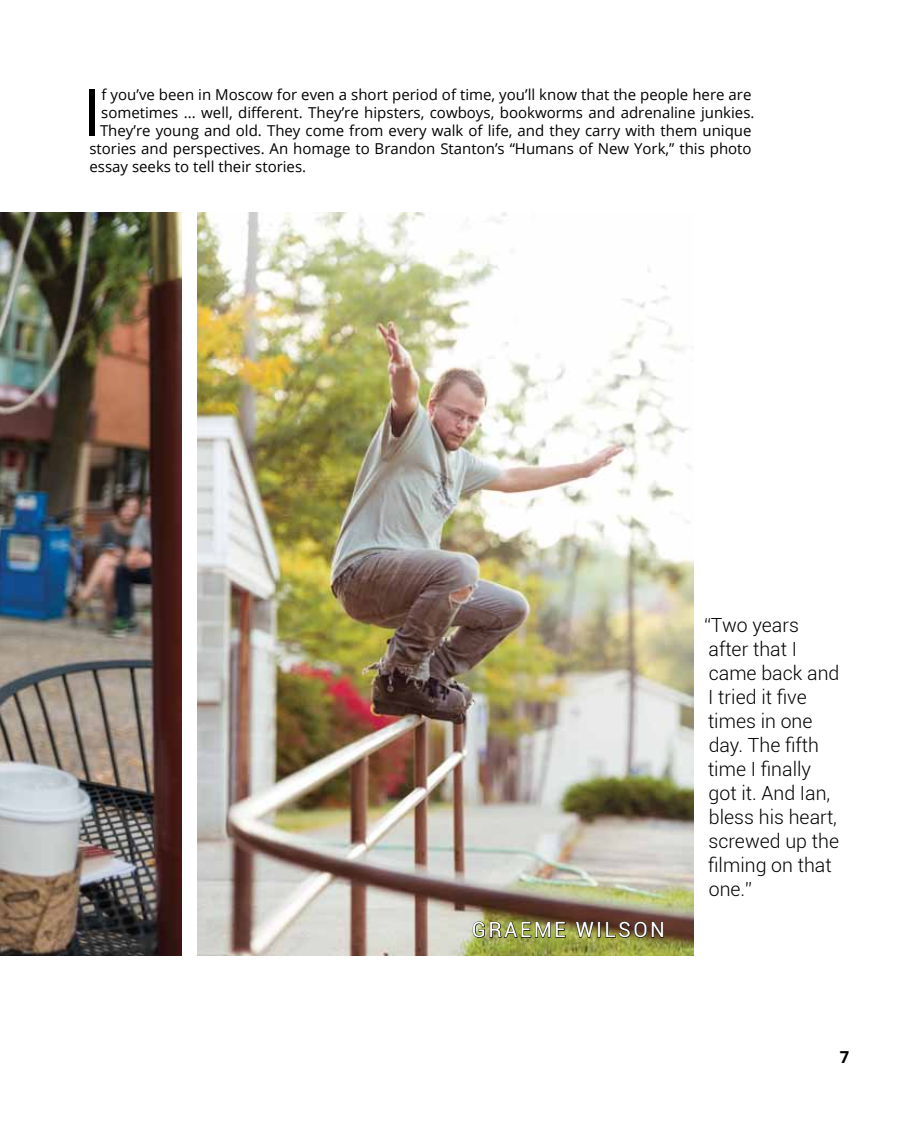
<style>
.page{position:relative;width:905px;height:1121px;background:#fff}
.page>*{position:absolute;margin:0;border:0;box-sizing:border-box;transform-origin:0 0}
.t1{font:65.4px "Open Sans";color:#000}
.t2{font:21px "Roboto";letter-spacing:.11em;color:#fff}
.t3{font:300 19.5px/24px "Roboto";color:#000}
.t4{font:700 16.5px "Open Sans";color:#000}
.t5{font:15px "Open Sans";color:#000}
</style>
<div class="page">
<img style="left:0;top:213px;width:182px;height:742px">
<img style="left:197px;top:213px;width:496px;height:742px">
<svg style="left:472px;top:920px;width:94px;height:18px;background:#707339"></svg>
<svg style="left:575px;top:915px;width:19px;height:30px"></svg>
<div style="left:597px;top:921px;width:3px;height:16px;border:1px solid #000"></div>
<svg style="left:605px;top:921px;width:58px;height:17px"></svg>
<h1 class="t1" style="left:83px;top:67px;width:20px">I</h1>
<p class="t5" style="left:101px;top:84px;width:651px">f you’ve been in Moscow for even a short period of time, you’ll know that the people here are</p>
<p class="t5" style="left:101px;top:102px;width:654px">sometimes ... well, different. They’re hipsters, cowboys, bookworms and adrenaline junkies.</p>
<p class="t5" style="left:100px;top:120px;width:653px">They’re young and old. They come from every walk of life, and they carry with them unique</p>
<p class="t5" style="left:89px;top:138px;width:663px">stories and perspectives. An homage to Brandon Stanton’s “Humans of New York,” this photo</p>
<p class="t5" style="left:89px;top:156px;width:218px">essay seeks to tell their stories.</p>
<h2 class="t2" style="left:472px;top:915px;width:194px">GRAEM E WILSON</h2>
<h3 class="t3" style="left:704px;top:612px;width:137px">“Two years after that I came back and<br>I tried it five times in one day. The fifth time I finally got it. And Ian, bless his heart, screwed up the filming on that one.”</h3>
<p class="t4" style="left:839px;top:1045px;width:11px">7</p>
</div>
